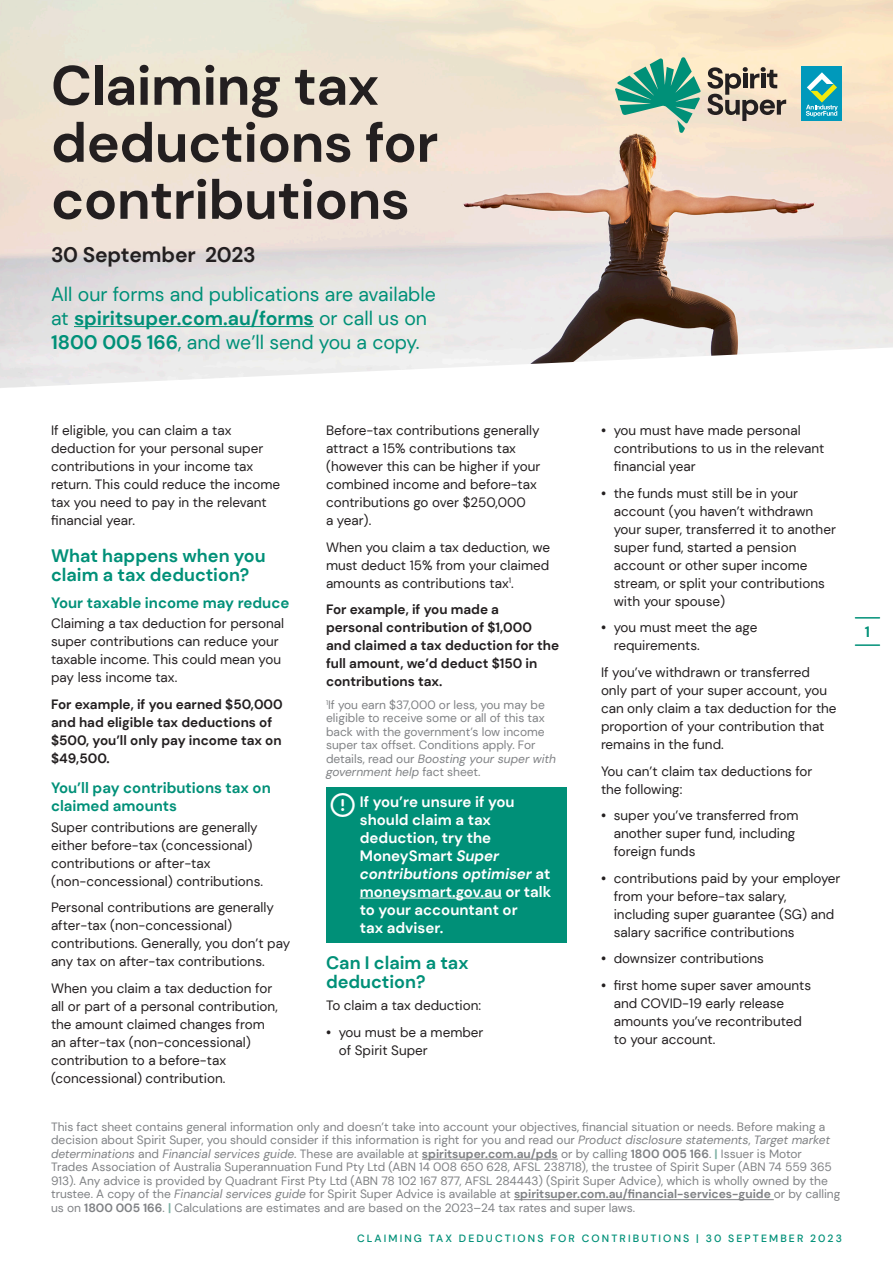
<style>
.page{position:relative;width:893px;height:1263px;background:#fff}
.page>*{position:absolute;margin:0;border:0;box-sizing:border-box;transform-origin:0 0}
.Main_heading{font:700 55.5px/57px "DM Sans";letter-spacing:-.01em;color:#231f20}
.t1{font:24px "Font Awesome 6 Pro";color:#fff}
.Document_Date{font:700 21px "DM Sans";letter-spacing:-.01em;color:#231f20}
.DM_Sans_13pt_Regular{font:19.5px/24px "DM Sans";color:#009078}
.Heads{font:700 18px/19.5px "DM Sans";color:#009078}
.Pullout_Quote{font:700 15px/18px "DM Sans";color:#fff}
.Subheads{font:700 15px/18px "DM Sans";color:#009078}
.Body{font:13.5px/18px "DM Sans";color:#231f20}
.Body-2{font:700 13.5px/18px "DM Sans";color:#231f20}
.Disclaimer{font:12px/13.5px "DM Sans";color:#808285}
.t2{font:500 10.5px "DM Sans";letter-spacing:.2em;color:#009078}
.s1{font-weight:700}
.s2{font-style:italic}
.s3{font-weight:700;color:#7db1a4}
</style>
<div class="page">
<hr style="left:855px;top:617px;width:24px;height:2px;background:#009078">
<hr style="left:855px;top:644px;width:24px;height:2px;background:#009078">
<hr style="left:422px;top:1159px;width:136px;height:1px;background:#808285">
<hr style="left:514px;top:1199px;width:260px;height:1px;background:#808285">
<img style="left:0;top:0;width:893px;height:388px">
<hr style="left:74px;top:326px;width:240px;height:1px;background:#009078">
<div style="left:326px;top:787px;width:241px;height:155px;background:#009078"></div>
<hr style="left:360px;top:898px;width:142px;height:1px;background:#fff">
<svg style="left:707px;top:67px;width:79px;height:54px;background:#ac9f8e"></svg>
<svg style="left:615px;top:57px;width:86px;height:76px;background:#85bda4"></svg>
<div style="left:802px;top:67px;width:40px;height:54px;background:#09b"></div>
<svg style="left:806px;top:72px;width:32px;height:45px"></svg>
<p class="Main_heading" style="left:51px;top:57px;width:389px">Claiming tax deductions for contributions</p>
<p class="Document_Date" style="left:51px;top:242px;width:206px">30 September 2023</p>
<p class="DM_Sans_13pt_Regular" style="left:51px;top:282px;width:386px">All our forms and publications are available at <span class="s1">spiritsuper.com.au/forms</span> or call us on<br><span class="s1">1800 005 166</span>, and we’ll send you a copy.</p>
<p class="Body" style="left:51px;top:422px;width:231px">If eligible, you can claim a tax deduction for your personal super contributions in your income tax return. This could reduce the income tax you need to pay in the relevant financial year.</p>
<p class="Heads" style="left:51px;top:546px;width:216px">What happens when you claim a tax deduction?</p>
<p class="Subheads" style="left:51px;top:594px;width:240px">Your taxable income may reduce</p>
<p class="Body" style="left:51px;top:614px;width:235px">Claiming a tax deduction for personal super contributions can reduce your taxable income. This could mean you pay less income tax.</p>
<p class="Body-2" style="left:51px;top:695px;width:233px">For example, if you earned $50,000 and had eligible tax deductions of $500, you’ll only pay income tax on $49,500.</p>
<p class="Subheads" style="left:51px;top:779px;width:221px">You’ll pay contributions tax on claimed amounts</p>
<p class="Body" style="left:51px;top:818px;width:214px">Super contributions are generally either before-tax (concessional) contributions or after-tax (non-concessional) contributions.</p>
<p class="Body" style="left:51px;top:898px;width:241px">Personal contributions are generally after-tax (non-concessional) contributions. Generally, you don’t pay any tax on after-tax contributions.</p>
<p class="Body" style="left:51px;top:979px;width:228px">When you claim a tax deduction for all or part of a personal contribution, the amount claimed changes from an after-tax (non-concessional) contribution to a before-tax (concessional) contribution.</p>
<p class="Body" style="left:326px;top:422px;width:216px">Before-tax contributions generally attract a 15% contributions tax (however this can be higher if your combined income and before-tax contributions go over $250,000<br>a year).</p>
<p class="Body" style="left:326px;top:538px;width:226px;text-align:justify">When you claim a tax deduction, we must deduct 15% from your claimed amounts as contributions tax<sup>1</sup>.</p>
<p class="Body-2" style="left:326px;top:601px;width:235px">For example, if you made a personal contribution of $1,000 and claimed a tax deduction for the full amount, we’d deduct $150 in contributions tax.</p>
<p class="Disclaimer" style="left:326px;top:697px;width:232px"><sup>1</sup>If you earn $37,000 or less, you may be eligible to receive some or all of this tax back with the government’s low income super tax offset. Conditions apply. For details, read our <span class="s2">Boosting your super with government help</span> fact sheet.</p>
<p class="t1" style="left:331px;top:793px;width:27px">●●▼□■</p>
<p class="Pullout_Quote" style="left:360px;top:792px;width:193px">If you’re unsure if you should claim a tax deduction, try the<br>MoneySmart <span class="s2">Super contributions optimiser</span> at moneysmart.gov.au or talk to your accountant or<br>tax adviser.</p>
<p class="Heads" style="left:326px;top:952px;width:144px">Can I claim a tax deduction?</p>
<p class="Body" style="left:326px;top:996px;width:157px">To claim a tax deduction:</p>
<p class="Body" style="left:339px;top:1023px;width:146px;text-indent:-13px"><span class="s1">•</span> you must be a member of Spirit Super</p>
<p class="Body" style="left:614px;top:422px;width:212px;text-indent:-13px"><span class="s1">•</span> you must have made personal contributions to us in the relevant financial year</p>
<p class="Body" style="left:614px;top:484px;width:224px;text-indent:-13px"><span class="s1">•</span> the funds must still be in your account (you haven’t withdrawn your super, transferred it to another super fund, started a pension account or other super income stream, or split your contributions with your spouse)</p>
<p class="Body" style="left:614px;top:619px;width:145px;text-indent:-13px"><span class="s1">•</span> you must meet the age requirements.</p>
<p class="Body" style="left:601px;top:663px;width:237px">If you’ve withdrawn or transferred only part of your super account, you can only claim a tax deduction for the proportion of your contribution that remains in the fund.</p>
<p class="Body" style="left:601px;top:762px;width:213px">You can’t claim tax deductions for the following:</p>
<p class="Body" style="left:614px;top:806px;width:186px;text-indent:-13px"><span class="s1">•</span> super you’ve transferred from another super fund, including foreign funds</p>
<p class="Body" style="left:614px;top:869px;width:228px;text-indent:-13px"><span class="s1">•</span> contributions paid by your employer from your before-tax salary, including super guarantee (SG) and salary sacrifice contributions</p>
<p class="Body" style="left:601px;top:949px;width:164px"><span class="s1">•</span> downsizer contributions</p>
<p class="Body" style="left:614px;top:976px;width:199px;text-indent:-13px"><span class="s1">•</span> first home super saver amounts and COVID-19 early release amounts you’ve recontributed to your account.</p>
<p class="Disclaimer" style="left:51px;top:1120px;width:791px">This fact sheet contains general information only and doesn’t take into account your objectives, financial situation or needs. Before making a decision about Spirit Super, you should consider if this information is right for you and read our <span class="s2">Product disclosure statements</span>, <span class="s2">Target market determinations</span> and <span class="s2">Financial services guide</span>. These are available at <span class="s1">spiritsuper.com.au/pds</span> or by calling <span class="s1">1800 005 166</span>. <span class="s3">|</span> Issuer is Motor Trades Association of Australia Superannuation Fund Pty Ltd (ABN 14 008 650 628, AFSL 238718), the trustee of Spirit Super (ABN 74 559 365<br>913). Any advice is provided by Quadrant First Pty Ltd (ABN 78 102 167 877, AFSL 284443) (Spirit Super Advice), which is wholly owned by the trustee. A copy of the <span class="s2">Financial services guide</span> for Spirit Super Advice is available at <span class="s1">spiritsuper.com.au/financial-services-guide</span> or by calling us on <span class="s1">1800 005 166</span>. <span class="s3">|</span> Calculations are estimates and are based on the 2023–24 tax rates and super laws.</p>
<p class="t2" style="left:357px;top:1232px;width:486px">CLAIMING TAX DEDUCTIONS FOR CONTRIBUTIONS | 30 SEPTEMBER 2023</p>
<p class="Subheads" style="left:865px;top:622px;width:7px">1</p>
</div>
